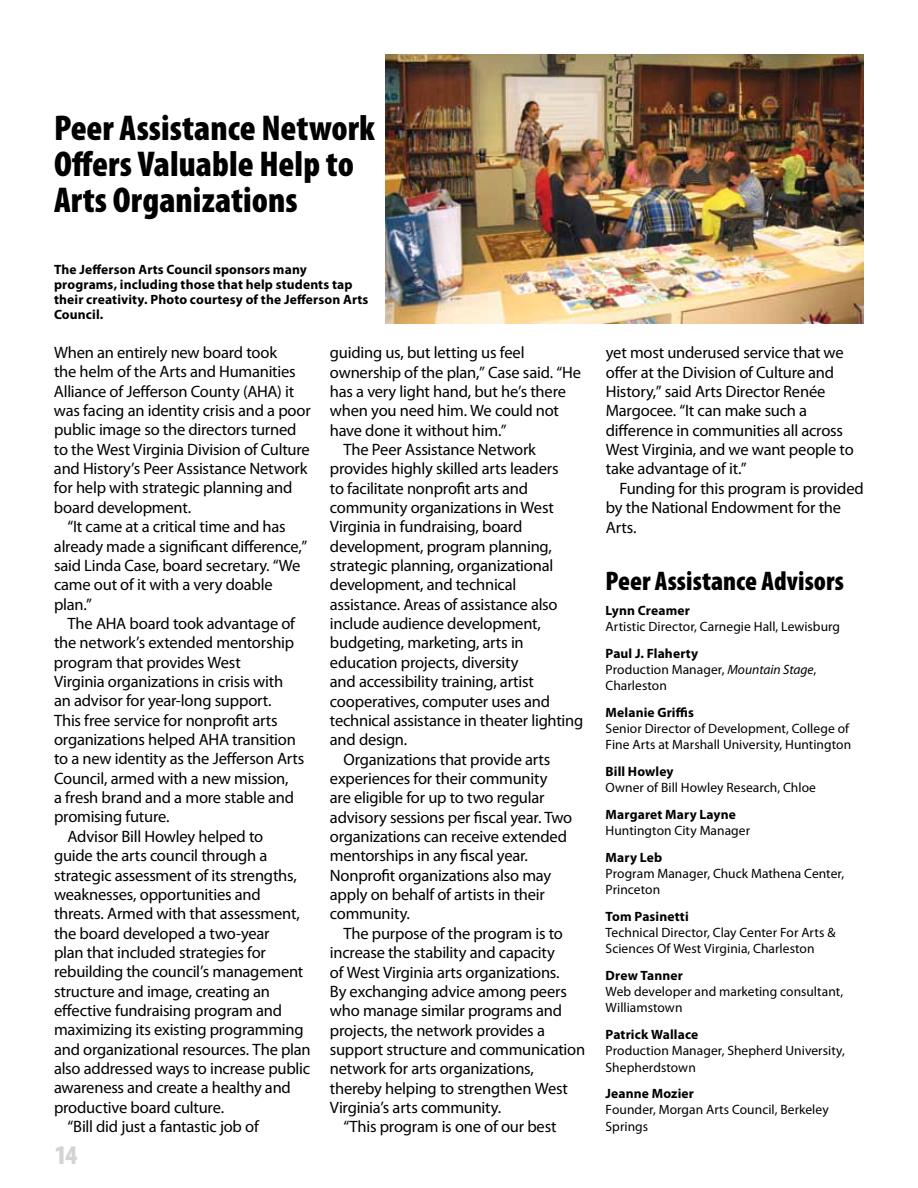
<style>
.page{position:relative;width:918px;height:1188px;background:#fff}
.page>*{position:absolute;margin:0;border:0;box-sizing:border-box;transform-origin:0 0}
.t1{font:900 condensed 36px/36px "Myriad Pro";color:#000}
.t2{font:900 condensed 27px "Myriad Pro";letter-spacing:.005em;color:#000}
.t3{font:900 condensed 27px "Myriad Pro";color:#d1d3d4}
.t4{font:16.5px/19.4px "Myriad Pro";letter-spacing:-.015em;color:#000}
.t5{font:13.5px/16.2px "Myriad Pro";letter-spacing:.005em;color:#000}
.t6{font:700 13.5px/15px "Myriad Pro";letter-spacing:.01em;color:#000}
.s1{font-weight:700}
.s2{font-style:italic}
</style>
<div class="page">
<img style="left:385px;top:54px;width:479px;height:269px">
<h1 class="t1" style="left:54px;top:109px;width:323px">Peer Assistance Network<br>Offers Valuable Help to<br>Arts Organizations</h1>
<p class="t6" style="left:54px;top:261px;width:316px">The Jefferson Arts Council sponsors many programs, including those that help students tap their creativity. Photo courtesy of the Jefferson Arts Council.</p>
<p class="t4" style="left:54px;top:343px;width:225px">When an entirely new board took</p>
<p class="t4" style="left:54px;top:362px;width:243px">the helm of the Arts and Humanities</p>
<p class="t4" style="left:54px;top:381px;width:242px">Alliance of Jefferson County (AHA) it</p>
<p class="t4" style="left:54px;top:401px;width:258px">was facing an identity crisis and a poor</p>
<p class="t4" style="left:54px;top:420px;width:244px">public image so the directors turned</p>
<p class="t4" style="left:54px;top:439px;width:257px">to the West Virginia Division of Culture</p>
<p class="t4" style="left:54px;top:459px;width:255px">and History’s Peer Assistance Network</p>
<p class="t4" style="left:54px;top:478px;width:240px">for help with strategic planning and</p>
<p class="t4" style="left:54px;top:497px;width:139px">board development.</p>
<p class="t4" style="left:67px;top:517px;width:220px">“It came at a critical time and has</p>
<p class="t4" style="left:54px;top:536px;width:255px">already made a significant difference,”</p>
<p class="t4" style="left:54px;top:555px;width:248px">said Linda Case, board secretary. “We</p>
<p class="t4" style="left:54px;top:575px;width:220px">came out of it with a very doable</p>
<p class="t4" style="left:54px;top:594px;width:40px">plan.”</p>
<p class="t4" style="left:68px;top:613px;width:229px">The AHA board took advantage of</p>
<p class="t4" style="left:54px;top:633px;width:242px">the network’s extended mentorship</p>
<p class="t4" style="left:54px;top:652px;width:188px">program that provides West</p>
<p class="t4" style="left:54px;top:672px;width:231px">Virginia organizations in crisis with</p>
<p class="t4" style="left:54px;top:691px;width:219px">an advisor for year-long support.</p>
<p class="t4" style="left:54px;top:710px;width:225px">This free service for nonprofit arts</p>
<p class="t4" style="left:54px;top:730px;width:243px">organizations helped AHA transition</p>
<p class="t4" style="left:54px;top:749px;width:252px">to a new identity as the Jefferson Arts</p>
<p class="t4" style="left:54px;top:768px;width:236px">Council, armed with a new mission,</p>
<p class="t4" style="left:54px;top:788px;width:242px">a fresh brand and a more stable and</p>
<p class="t4" style="left:54px;top:807px;width:117px">promising future.</p>
<p class="t4" style="left:68px;top:826px;width:197px">Advisor Bill Howley helped to</p>
<p class="t4" style="left:54px;top:846px;width:215px">guide the arts council through a</p>
<p class="t4" style="left:54px;top:865px;width:244px">strategic assessment of its strengths,</p>
<p class="t4" style="left:54px;top:884px;width:208px">weaknesses, opportunities and</p>
<p class="t4" style="left:54px;top:904px;width:247px">threats. Armed with that assessment,</p>
<p class="t4" style="left:54px;top:923px;width:217px">the board developed a two-year</p>
<p class="t4" style="left:54px;top:942px;width:213px">plan that included strategies for</p>
<p class="t4" style="left:54px;top:962px;width:251px">rebuilding the council’s management</p>
<p class="t4" style="left:54px;top:981px;width:218px">structure and image, creating an</p>
<p class="t4" style="left:54px;top:1001px;width:230px">effective fundraising program and</p>
<p class="t4" style="left:54px;top:1020px;width:251px">maximizing its existing programming</p>
<p class="t4" style="left:54px;top:1039px;width:258px">and organizational resources. The plan</p>
<p class="t4" style="left:54px;top:1059px;width:258px">also addressed ways to increase public</p>
<p class="t4" style="left:54px;top:1078px;width:238px">awareness and create a healthy and</p>
<p class="t4" style="left:54px;top:1097px;width:172px">productive board culture.</p>
<p class="t4" style="left:68px;top:1117px;width:193px">“Bill did just a fantastic job of</p>
<h2 class="t3" style="left:55px;top:1137px;width:24px">14</h2>
<p class="t4" style="left:330px;top:343px;width:196px">guiding us, but letting us feel</p>
<p class="t4" style="left:330px;top:362px;width:253px">ownership of the plan,” Case said. “He</p>
<p class="t4" style="left:330px;top:381px;width:238px">has a very light hand, but he’s there</p>
<p class="t4" style="left:330px;top:401px;width:231px">when you need him. We could not</p>
<p class="t4" style="left:330px;top:420px;width:178px">have done it without him.”</p>
<p class="t4" style="left:343px;top:439px;width:194px">The Peer Assistance Network</p>
<p class="t4" style="left:330px;top:459px;width:230px">provides highly skilled arts leaders</p>
<p class="t4" style="left:330px;top:478px;width:200px">to facilitate nonprofit arts and</p>
<p class="t4" style="left:330px;top:498px;width:225px">community organizations in West</p>
<p class="t4" style="left:330px;top:517px;width:194px">Virginia in fundraising, board</p>
<p class="t4" style="left:330px;top:536px;width:224px">development, program planning,</p>
<p class="t4" style="left:330px;top:556px;width:225px">strategic planning, organizational</p>
<p class="t4" style="left:330px;top:575px;width:188px">development, and technical</p>
<p class="t4" style="left:330px;top:594px;width:229px">assistance. Areas of assistance also</p>
<p class="t4" style="left:330px;top:614px;width:212px">include audience development,</p>
<p class="t4" style="left:330px;top:633px;width:195px">budgeting, marketing, arts in</p>
<p class="t4" style="left:330px;top:652px;width:190px">education projects, diversity</p>
<p class="t4" style="left:330px;top:672px;width:205px">and accessibility training, artist</p>
<p class="t4" style="left:330px;top:691px;width:222px">cooperatives, computer uses and</p>
<p class="t4" style="left:330px;top:710px;width:255px">technical assistance in theater lighting</p>
<p class="t4" style="left:330px;top:730px;width:79px">and design.</p>
<p class="t4" style="left:343px;top:749px;width:208px">Organizations that provide arts</p>
<p class="t4" style="left:330px;top:768px;width:219px">experiences for their community</p>
<p class="t4" style="left:330px;top:788px;width:216px">are eligible for up to two regular</p>
<p class="t4" style="left:330px;top:807px;width:244px">advisory sessions per fiscal year. Two</p>
<p class="t4" style="left:330px;top:827px;width:239px">organizations can receive extended</p>
<p class="t4" style="left:330px;top:846px;width:200px">mentorships in any fiscal year.</p>
<p class="t4" style="left:330px;top:865px;width:223px">Nonprofit organizations also may</p>
<p class="t4" style="left:330px;top:885px;width:217px">apply on behalf of artists in their</p>
<p class="t4" style="left:330px;top:904px;width:82px">community.</p>
<p class="t4" style="left:343px;top:923px;width:221px">The purpose of the program is to</p>
<p class="t4" style="left:330px;top:943px;width:227px">increase the stability and capacity</p>
<p class="t4" style="left:330px;top:962px;width:231px">of West Virginia arts organizations.</p>
<p class="t4" style="left:330px;top:981px;width:239px">By exchanging advice among peers</p>
<p class="t4" style="left:330px;top:1001px;width:234px">who manage similar programs and</p>
<p class="t4" style="left:330px;top:1020px;width:217px">projects, the network provides a</p>
<p class="t4" style="left:330px;top:1039px;width:257px">support structure and communication</p>
<p class="t4" style="left:330px;top:1059px;width:206px">network for arts organizations,</p>
<p class="t4" style="left:330px;top:1078px;width:240px">thereby helping to strengthen West</p>
<p class="t4" style="left:330px;top:1098px;width:173px">Virginia’s arts community.</p>
<p class="t4" style="left:343px;top:1117px;width:215px">“This program is one of our best</p>
<p class="t4" style="left:606px;top:343px;width:249px">yet most underused service that we offer at the Division of Culture and<br>History,” said Arts Director Renée<br>Margocee. “It can make such a difference in communities all across<br>West Virginia, and we want people to take advantage of it.”</p>
<p class="t4" style="left:606px;top:478px;width:260px;text-indent:13px">Funding for this program is provided by the National Endowment for the<br>Arts.</p>
<h2 class="t2" style="left:606px;top:563px;width:240px">Peer Assistance Advisors</h2>
<p class="t6" style="left:606px;top:602px;width:86px">Lynn Creamer</p>
<p class="t5" style="left:606px;top:618px;width:236px">Artistic Director, Carnegie Hall, Lewisburg</p>
<p class="t5" style="left:606px;top:645px;width:212px"><span class="s1">Paul J. Flaherty<br></span>Production Manager, <span class="s2">Mountain Stage</span>,<br>Charleston</p>
<p class="t6" style="left:606px;top:704px;width:90px">Melanie Griffis</p>
<p class="t5" style="left:606px;top:720px;width:247px">Senior Director of Development, College of<br>Fine Arts at Marshall University, Huntington</p>
<p class="t6" style="left:606px;top:764px;width:69px">Bill Howley</p>
<p class="t5" style="left:606px;top:779px;width:212px">Owner of Bill Howley Research, Chloe</p>
<p class="t6" style="left:606px;top:806px;width:132px">Margaret Mary Layne</p>
<p class="t5" style="left:606px;top:822px;width:146px">Huntington City Manager</p>
<p class="t6" style="left:606px;top:849px;width:58px">Mary Leb</p>
<p class="t5" style="left:606px;top:865px;width:240px">Program Manager, Chuck Mathena Center,<br>Princeton</p>
<p class="t6" style="left:606px;top:908px;width:85px">Tom Pasinetti</p>
<p class="t5" style="left:606px;top:924px;width:231px">Technical Director, Clay Center For Arts &amp;<br>Sciences Of West Virginia, Charleston</p>
<p class="t6" style="left:606px;top:968px;width:79px">Drew Tanner</p>
<p class="t5" style="left:606px;top:983px;width:239px">Web developer and marketing consultant,<br>Williamstown</p>
<p class="t6" style="left:606px;top:1027px;width:94px">Patrick Wallace</p>
<p class="t5" style="left:606px;top:1042px;width:241px">Production Manager, Shepherd University,<br>Shepherdstown</p>
<p class="t6" style="left:606px;top:1086px;width:90px">Jeanne Mozier</p>
<p class="t5" style="left:606px;top:1102px;width:225px">Founder, Morgan Arts Council, Berkeley<br>Springs</p>
</div>
